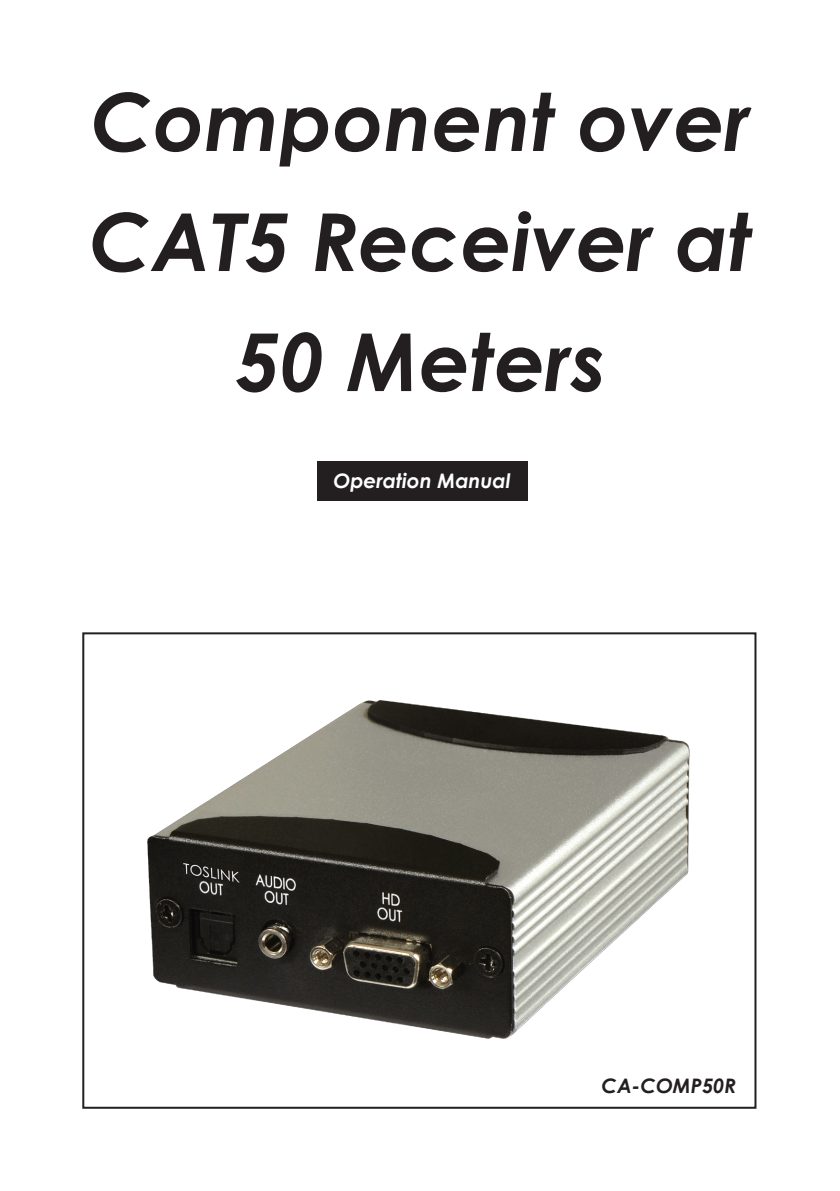
<style>
.page{position:relative;width:840px;height:1191px;background:#fff}
.page>*{position:absolute;margin:0;border:0;box-sizing:border-box;transform-origin:0 0}
.t1{font:italic 700 80px/120px "Century Gothic";color:#231f20;text-align:center}
.t2{font:italic 700 20px "Century Gothic";color:#fff}
.t3{font:italic 700 20px "Century Gothic";color:#231f20}
</style>
<div class="page">
<div style="left:317px;top:461px;width:210px;height:39px;background:#231f20"></div>
<img style="left:147px;top:700px;width:543px;height:339px">
<div style="left:82px;top:632px;width:674px;height:476px;border:2px solid #231f20"></div>
<p class="t1" style="left:89px;top:58px;width:664px">Component over<br>CAT5 Receiver at<br>50 Meters</p>
<p class="t2" style="left:333px;top:465px;width:178px">Operation Manual</p>
<p class="t3" style="left:601px;top:1070px;width:136px">CA-COMP50R</p>
</div>
